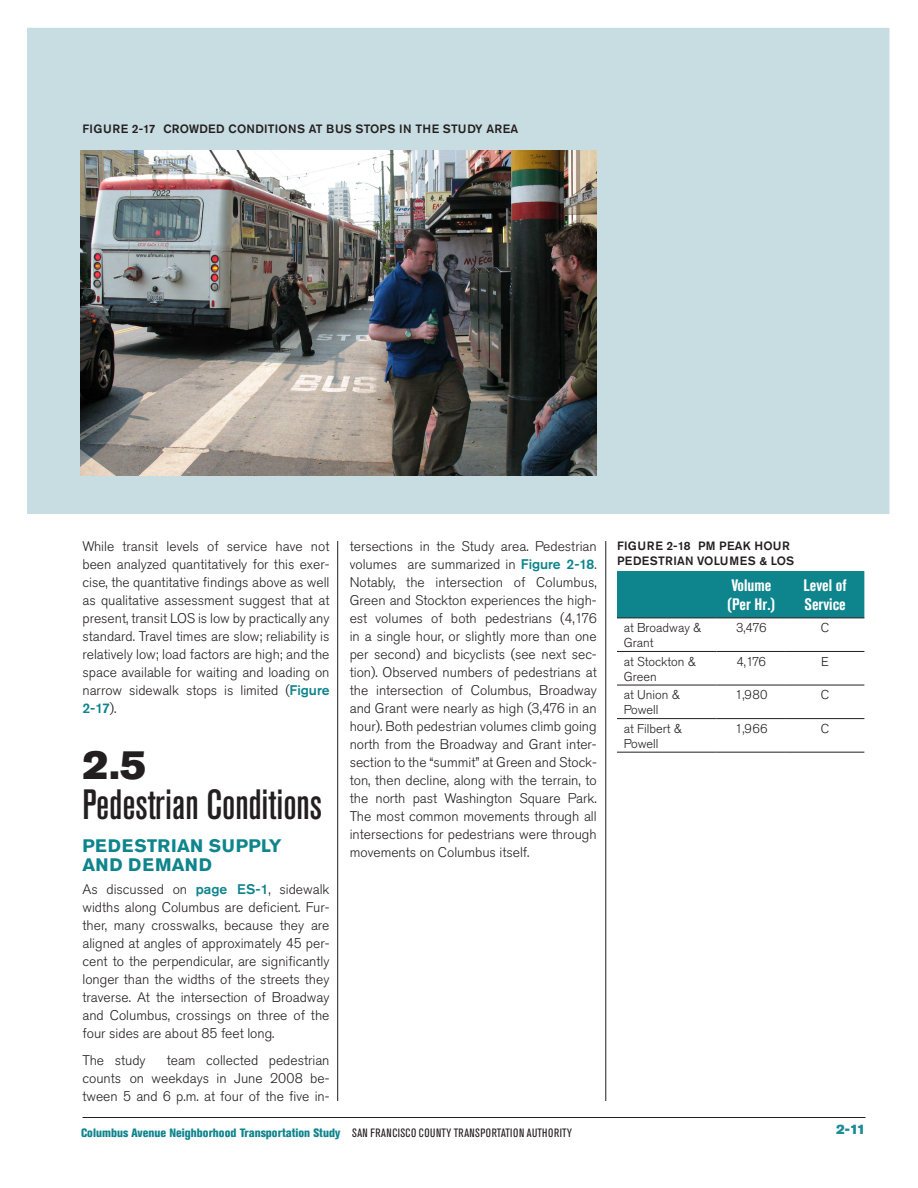
<style>
.page{position:relative;width:918px;height:1188px;background:#fff}
.page>*{position:absolute;margin:0;border:0;box-sizing:border-box;transform-origin:0 0}
.t1{font:500 condensed 42px "Akzidenz Grotesk Std";color:#231f20}
.t2{font:40.5px "Akzidenz Grotesk Std Super";color:#231f20}
.t3{font:700 18px "Akzidenz Grotesk Std";color:#0e848d}
.t4{font:700 condensed 16.5px/19.5px "Akzidenz Grotesk Std";color:#fff}
.t5{font:300 13.8px/18px "Akzidenz Grotesk Std";color:#231f20;text-align:justify}
.t6{font:13.5px "Akzidenz Grotesk Std Super";color:#1d8c95}
.t7{font:300 12.75px/15px "Akzidenz Grotesk Std";color:#231f20}
.t8{font:500 12px "Akzidenz Grotesk Std";letter-spacing:.015em;color:#231f20}
.t9{font:800 condensed 12px "Akzidenz Grotesk Std";color:#0e848d}
.s1{font-weight:500;color:#0e848d}
.s2{font-weight:400;color:#231f20}
</style>
<div class="page">
<div style="left:617px;top:571px;width:247px;height:47px;background:#0e848d"></div>
<hr style="left:717px;top:718px;width:69px;height:1px;background:#231f20">
<hr style="left:717px;top:651px;width:69px;height:1px;background:#231f20">
<hr style="left:786px;top:651px;width:78px;height:1px;background:#231f20">
<hr style="left:617px;top:718px;width:100px;height:1px;background:#231f20">
<hr style="left:617px;top:651px;width:100px;height:1px;background:#231f20">
<hr style="left:786px;top:718px;width:78px;height:1px;background:#231f20">
<hr style="left:617px;top:618px;width:100px;height:1px;background:#231f20">
<hr style="left:617px;top:752px;width:100px;height:1px;background:#231f20">
<hr style="left:717px;top:618px;width:69px;height:1px;background:#231f20">
<hr style="left:786px;top:618px;width:78px;height:1px;background:#231f20">
<hr style="left:717px;top:752px;width:69px;height:1px;background:#231f20">
<hr style="left:786px;top:752px;width:78px;height:1px;background:#231f20">
<hr style="left:717px;top:685px;width:69px;height:1px;background:#231f20">
<hr style="left:786px;top:685px;width:78px;height:1px;background:#231f20">
<hr style="left:617px;top:685px;width:100px;height:1px;background:#231f20">
<hr style="left:337px;top:124px;width:1px;height:977px;background:#231f20">
<hr style="left:606px;top:124px;width:1px;height:977px;background:#231f20">
<div style="left:14px;top:14px;width:889px;height:514px;background:#c8dde1"></div>
<div style="left:0;top:1px;width:916px;height:540px;border:27px solid #fff"></div>
<hr style="left:82px;top:1117px;width:784px;height:1px;background:#231f20">
<img style="left:81px;top:151px;width:516px;height:325px">
<p class="t8" style="left:82px;top:121px;width:30px">FIGURE</p>
<p class="t8" style="left:132px;top:121px;width:77px">2-17 CROWDED</p>
<p class="t8" style="left:228px;top:121px;width:18px">CONDITIONS</p>
<p class="t8" style="left:309px;top:121px;width:64px">AT BUS STOPS</p>
<p class="t8" style="left:399px;top:121px;width:26px">IN THE</p>
<p class="t8" style="left:443px;top:121px;width:18px">STUDY</p>
<p class="t8" style="left:486px;top:121px;width:17px">AREA</p>
<p class="t5" style="left:82px;top:538px;width:249px">While transit levels of service have not been analyzed quantitatively for this exer&shy;cise, the quantitative findings above as well as qualitative assessment suggest that at present, transit LOS is low by practically any standard. Travel times are slow; reliability is relatively low; load factors are high; and the space available for waiting and loading on narrow sidewalk stops is limited (<span class="s1">FIGURE 2-17</span>).</p>
<h2 class="t2" style="left:82px;top:741px;width:65px">2.5</h2>
<h1 class="t1" style="left:82px;top:781px;width:241px">Pedestrian Conditions</h1>
<h3 class="t3" style="left:82px;top:835px;width:26px">PEDESTR</h3>
<h3 class="t3" style="left:171px;top:835px;width:65px">IAN SUPP</h3>
<h3 class="t3" style="left:261px;top:835px;width:18px">LY</h3>
<h3 class="t3" style="left:82px;top:855px;width:15px">AND</h3>
<h3 class="t3" style="left:128px;top:855px;width:29px">DEMAND</h3>
<p class="t5" style="left:82px;top:880px;width:249px">As discussed on <span class="s1">PAGE ES-1</span>, sidewalk widths along Columbus are deficient. Fur&shy;ther, many crosswalks, because they are aligned at angles of approximately 45 per&shy;cent to the perpendicular, are significantly longer than the widths of the streets they traverse. At the intersection of Broadway and Columbus, crossings on three of the four sides are about 85 feet long.</p>
<p class="t5" style="left:82px;top:1051px;width:65px">The study</p>
<p class="t5" style="left:82px;top:1051px;width:249px;text-indent:84px">team collected pedestrian counts on weekdays in June 2008 be&shy;tween 5 and 6 p.m. at four of the five in-</p>
<p class="t5" style="left:350px;top:538px;width:249px">tersections in the Study area. Pedestrian volumes are summarized in <span class="s1">FIGURE 2-18</span>.<br>Notably, the intersection of Columbus, Green and Stockton experiences the high&shy;est volumes of both pedestrians (4,176 in a single hour, or slightly more than one per second) and bicyclists (see next sec&shy;tion). Observed numbers of pedestrians at the intersection of Columbus, Broadway and Grant were nearly as high (3,476 in an hour). Both pedestrian volumes climb going north from the Broadway and Grant inter&shy;section to the “summit” at Green and Stock&shy;ton, then decline, along with the terrain, to the north past Washington Square Park.<br>The most common movements through all intersections for pedestrians were through movements on Columbus itself.</p>
<p class="t8" style="left:617px;top:538px;width:30px">FIGURE</p>
<p class="t8" style="left:666px;top:538px;width:107px">2-18 PM PEAK HOUR</p>
<p class="t8" style="left:617px;top:553px;width:17px">PEDESTRIAN</p>
<p class="t8" style="left:697px;top:553px;width:17px">VOLUMES</p>
<p class="t8" style="left:760px;top:553px;width:36px">&amp; LOS</p>
<p class="t4" style="left:727px;top:575px;width:49px">Volume (Per Hr.)</p>
<p class="t4" style="left:804px;top:575px;width:44px">Level of<br>Service</p>
<p class="t7" style="left:624px;top:620px;width:79px">at Broadway &amp;<br>Grant</p>
<p class="t7" style="left:736px;top:620px;width:32px">3,476</p>
<p class="t7" style="left:821px;top:620px;width:10px">C</p>
<p class="t7" style="left:624px;top:654px;width:74px">at Stockton &amp;<br>Green</p>
<p class="t7" style="left:736px;top:654px;width:31px">4,176</p>
<p class="t7" style="left:821px;top:654px;width:8px">E</p>
<p class="t7" style="left:624px;top:687px;width:58px">at Union &amp;<br>Powell</p>
<p class="t7" style="left:735px;top:687px;width:34px">1,980</p>
<p class="t7" style="left:821px;top:687px;width:10px">C</p>
<p class="t7" style="left:624px;top:721px;width:60px">at Filbert &amp;<br>Powell</p>
<p class="t7" style="left:735px;top:721px;width:34px">1,966</p>
<p class="t7" style="left:821px;top:721px;width:10px">C</p>
<p class="t9" style="left:81px;top:1126px;width:492px">Columbus Avenue Neighborhood Transportation Study <span class="s2">SAN FRANCISCO COUNTY TRANSPORTATION AUTHORITY</span></p>
<p class="t6" style="left:836px;top:1121px;width:31px">2-11</p>
</div>
